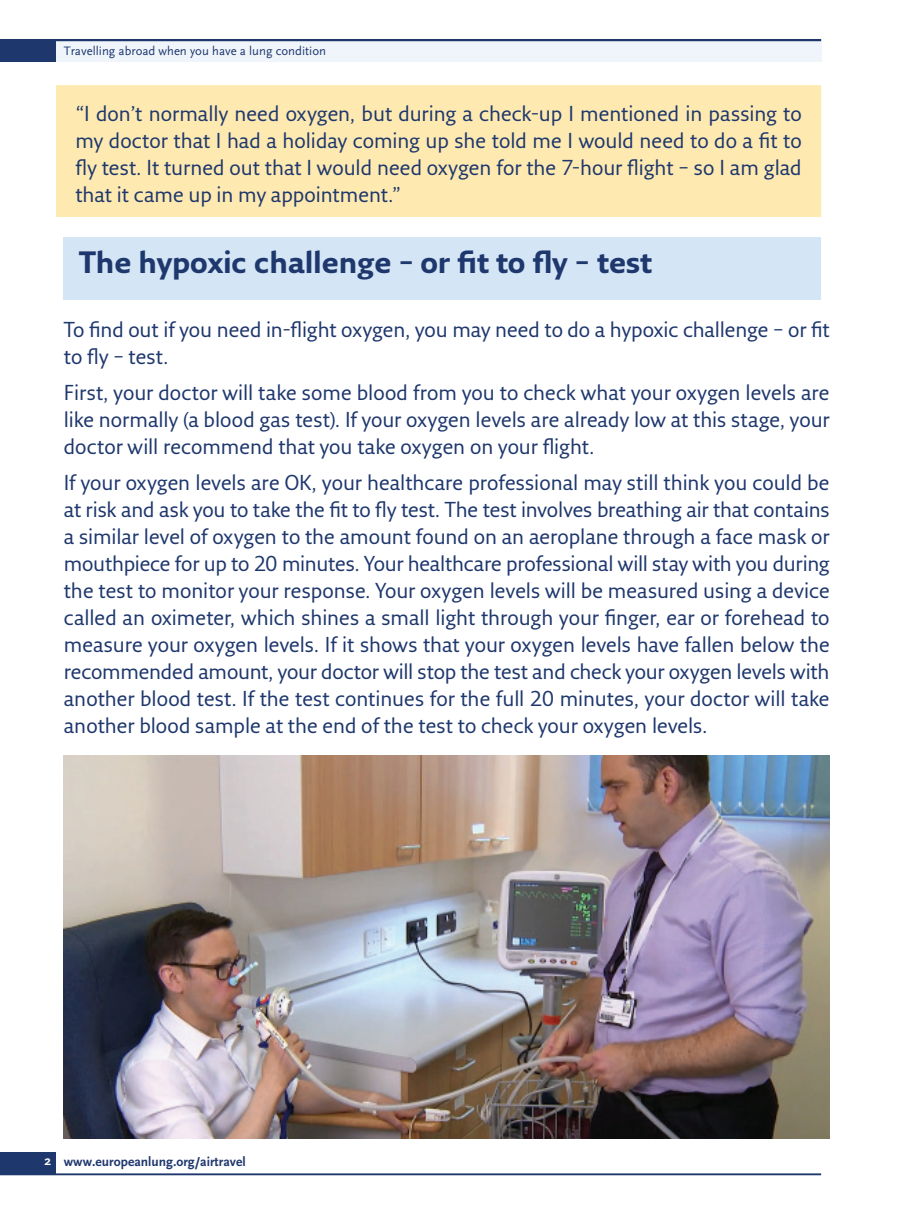
<style>
.page{position:relative;width:919px;height:1217px;background:#fff}
.page>*{position:absolute;margin:0;border:0;box-sizing:border-box;transform-origin:0 0}
.t1{font:700 30px "Fresco Sans Pro";letter-spacing:-.01em;color:#1e376d}
.t2{font:21px/27px "Fresco Sans Pro";color:#1e376d;text-align:justify}
.t3{font:700 13.5px "Scala Sans";color:#1e376d}
.t4{font:12.75px "Scala Sans";color:#1e376d}
.s1{color:#fff}
</style>
<div class="page">
<div style="left:0;top:39px;width:821px;height:22px;background:#eff5fb"></div>
<div style="left:0;top:1151px;width:55px;height:23px;background:#1e376d"></div>
<div style="left:0;top:39px;width:55px;height:22px;background:#1e376d"></div>
<hr style="left:0;top:1173px;width:821px;height:1px;background:#1e376d">
<hr style="left:0;top:39px;width:821px;height:2px;background:#1e376d">
<div style="left:56px;top:85px;width:765px;height:132px;background:#feeab0"></div>
<div style="left:64px;top:236px;width:757px;height:63px;background:#d4e5f5"></div>
<img style="left:64px;top:755px;width:765px;height:382px">
<p class="t4" style="left:64px;top:44px;width:264px">Travelling abroad when you have a lung condition</p>
<p class="t2" style="left:75px;top:99px;width:727px">“I don’t normally need oxygen, but during a check-up I mentioned in passing to my doctor that I had a holiday coming up she told me I would need to do a fit to fly test. It turned out that I would need oxygen for the 7-hour flight – so I am glad that it came up in my appointment.”</p>
<h1 class="t1" style="left:79px;top:244px;width:574px">The hypoxic challenge – or fit to fly – test</h1>
<p class="t2" style="left:64px;top:315px;width:767px">To find out if you need in-flight oxygen, you may need to do a hypoxic challenge – or fit to fly – test.</p>
<p class="t2" style="left:64px;top:378px;width:767px">First, your doctor will take some blood from you to check what your oxygen levels are like normally (a blood gas test). If your oxygen levels are already low at this stage, your doctor will recommend that you take oxygen on your flight.</p>
<p class="t2" style="left:64px;top:468px;width:767px">If your oxygen levels are OK, your healthcare professional may still think you could be at risk and ask you to take the fit to fly test. The test involves breathing air that contains a similar level of oxygen to the amount found on an aeroplane through a face mask or mouthpiece for up to 20 minutes. Your healthcare professional will stay with you during the test to monitor your response. Your oxygen levels will be measured using a device called an oximeter, which shines a small light through your finger, ear or forehead to measure your oxygen levels. If it shows that your oxygen levels have fallen below the recommended amount, your doctor will stop the test and check your oxygen levels with another blood test. If the test continues for the full 20 minutes, your doctor will take another blood sample at the end of the test to check your oxygen levels.</p>
<p class="t3" style="left:44px;top:1153px;width:203px"><span class="s1">2</span> www.europeanlung.org/airtravel</p>
</div>
